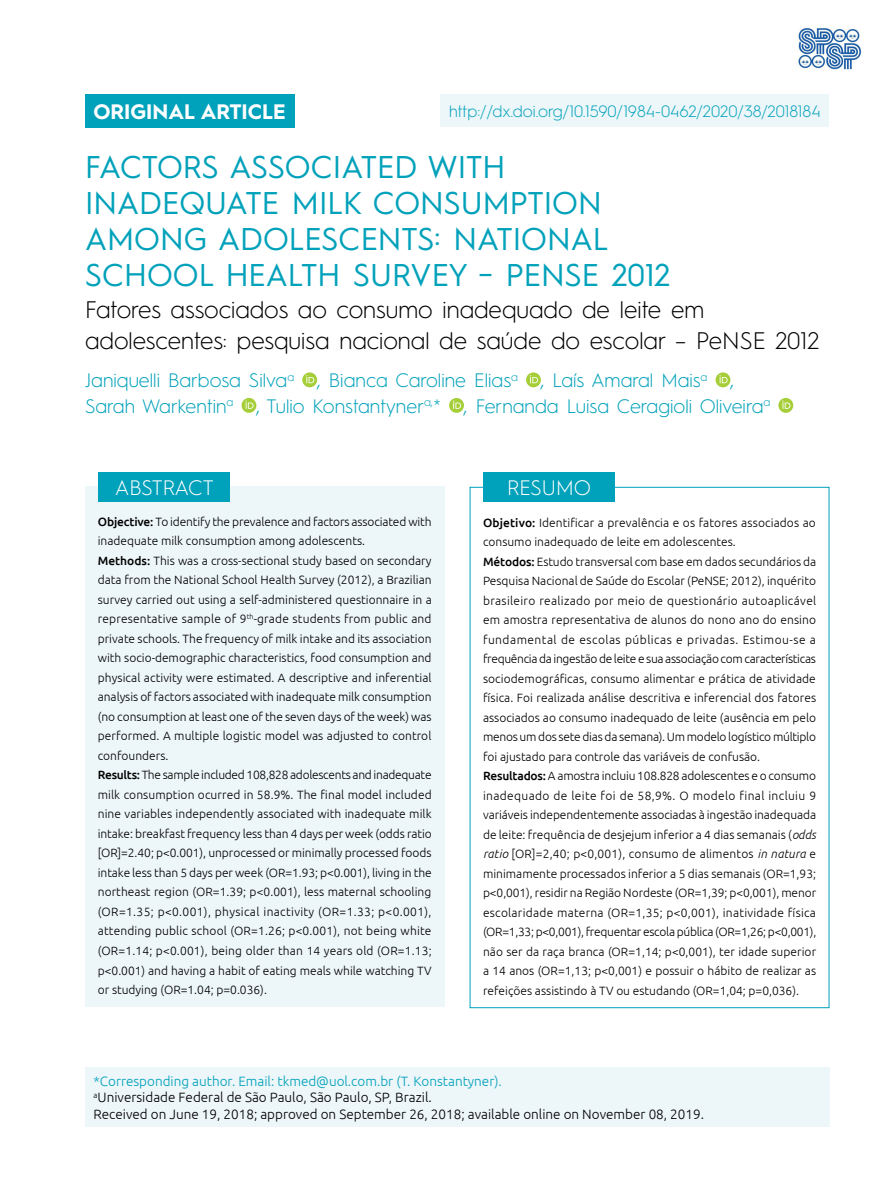
<style>
.page{position:relative;width:893px;height:1191px;background:#fff}
.page>*{position:absolute;margin:0;border:0;box-sizing:border-box;transform-origin:0 0}
.t1{font:31.5px/36px "Hurme Geometric Sans 1";color:#00a1ba}
.t2{font:300 24px/31.5px "Hurme Geometric Sans 1";color:#000}
.t3{font:700 21px "Hurme Geometric Sans 1";color:#fff}
.t4{font:300 21px "Hurme Geometric Sans 1";letter-spacing:-.005em;color:#fff}
.t5{font:300 19.5px/25.5px "Hurme Geometric Sans 1";color:#00a1ba}
.t6{font:300 16.5px "Hurme Geometric Sans 1";color:#00a1ba}
.t7{font:300 13.5px/16.2px "Ubuntu";color:#000}
.t8{font:300 12px/19.5px "Ubuntu";color:#000}
.s1{font-weight:500}
.s2{font-style:italic}
.s3{color:#00a1ba}
</style>
<div class="page">
<div style="left:85px;top:487px;width:359px;height:519px;background:#edf6f9"></div>
<div style="left:98px;top:472px;width:132px;height:29px;background:#00a1ba"></div>
<div style="left:483px;top:472px;width:132px;height:29px;background:#00a1ba"></div>
<div style="left:85px;top:1067px;width:744px;height:60px;background:#edf6f9"></div>
<svg style="left:302px;top:372px;width:15px;height:15px"></svg>
<svg style="left:306px;top:375px;width:8px;height:8px"></svg>
<svg style="left:526px;top:372px;width:15px;height:15px"></svg>
<svg style="left:530px;top:375px;width:8px;height:8px"></svg>
<svg style="left:715px;top:372px;width:15px;height:15px"></svg>
<svg style="left:719px;top:375px;width:9px;height:8px"></svg>
<div style="left:242px;top:398px;width:14px;height:15px;background:#a6ce39;border-radius:50%"></div>
<svg style="left:245px;top:401px;width:9px;height:8px"></svg>
<svg style="left:449px;top:398px;width:15px;height:15px"></svg>
<svg style="left:453px;top:401px;width:8px;height:8px"></svg>
<svg style="left:778px;top:398px;width:15px;height:15px"></svg>
<svg style="left:782px;top:401px;width:8px;height:8px"></svg>
<div style="left:85px;top:94px;width:209px;height:33px;background:#00a1ba"></div>
<div style="left:441px;top:94px;width:388px;height:32px;background:#edf6f9"></div>
<img style="left:798px;top:27px;width:64px;height:43px">
<h3 class="t3" style="left:93px;top:97px;width:194px">ORIGINAL ARTICLE</h3>
<h3 class="t6" style="left:449px;top:100px;width:373px">http://dx.doi.org/10.1590/1984-0462/2020/38/2018184</h3>
<h1 class="t1" style="left:85px;top:147px;width:587px">FACTORS ASSOCIATED WITH<br>INADEQUATE MILK CONSUMPTION<br>AMONG ADOLESCENTS: NATIONAL<br>SCHOOL HEALTH SURVEY – PENSE 2012</h1>
<h2 class="t2" style="left:85px;top:292px;width:736px">Fatores associados ao consumo inadequado de leite em adolescentes: pesquisa nacional de saúde do escolar – PeNSE 2012</h2>
<h3 class="t5" style="left:85px;top:366px;width:687px">Janiquelli Barbosa Silva<sup>a</sup> , Bianca Caroline Elias<sup>a</sup> , Laís Amaral Mais<sup>a</sup> ,<br>Sarah Warkentin<sup>a</sup> , Tulio Konstantyner<sup>a,</sup>* , Fernanda Luisa Ceragioli Oliveira<sup>a</sup></h3>
<h3 class="t4" style="left:115px;top:473px;width:100px">ABSTRACT</h3>
<h3 class="t4" style="left:507px;top:473px;width:85px">RESUMO</h3>
<p class="t8" style="left:98px;top:511px;width:335px"><span class="s1">Objective:</span> To identify the prevalence and factors associated with inadequate milk consumption among adolescents.<br><span class="s1">Methods:</span> This was a cross-sectional study based on secondary data from the National School Health Survey (2012), a Brazilian survey carried out using a self-administered questionnaire in a representative sample of 9<sup>th</sup>-grade students from public and private schools. The frequency of milk intake and its association with socio-demographic characteristics, food consumption and physical activity were estimated. A descriptive and inferential analysis of factors associated with inadequate milk consumption (no consumption at least one of the seven days of the week) was performed. A multiple logistic model was adjusted to control confounders.<br><span class="s1">Results:</span> The sample included 108,828 adolescents and inadequate milk consumption ocurred in 58.9%. The final model included nine variables independently associated with inadequate milk intake: breakfast frequency less than 4 days per week (odds ratio [OR]=2.40; p&lt;0.001), unprocessed or minimally processed foods intake less than 5 days per week (OR=1.93; p&lt;0.001), living in the northeast region (OR=1.39; p&lt;0.001), less maternal schooling (OR=1.35; p&lt;0.001), physical inactivity (OR=1.33; p&lt;0.001), attending public school (OR=1.26; p&lt;0.001), not being white (OR=1.14; p&lt;0.001), being older than 14 years old (OR=1.13; p&lt;0.001) and having a habit of eating meals while watching TV or studying (OR=1.04; p=0.036).</p>
<p class="t8" style="left:483px;top:512px;width:335px"><span class="s1">Objetivo:</span> Identificar a prevalência e os fatores associados ao consumo inadequado de leite em adolescentes.<br><span class="s1">Métodos:</span> Estudo transversal com base em dados secundários da Pesquisa Nacional de Saúde do Escolar (PeNSE; 2012), inquérito brasileiro realizado por meio de questionário autoaplicável em amostra representativa de alunos do nono ano do ensino fundamental de escolas públicas e privadas. Estimou-se a frequência da ingestão de leite e sua associação com características sociodemográficas, consumo alimentar e prática de atividade física. Foi realizada análise descritiva e inferencial dos fatores associados ao consumo inadequado de leite (ausência em pelo menos um dos sete dias da semana). Um modelo logístico múltiplo foi ajustado para controle das variáveis de confusão.<br><span class="s1">Resultados:</span> A amostra incluiu 108.828 adolescentes e o consumo inadequado de leite foi de 58,9%. O modelo final incluiu 9 variáveis independentemente associadas à ingestão inadequada de leite: frequência de desjejum inferior a 4 dias semanais (<span class="s2">odds ratio</span> [OR]=2,40; p&lt;0,001), consumo de alimentos <span class="s2">in natura</span> e minimamente processados inferior a 5 dias semanais (OR=1,93; p&lt;0,001), residir na Região Nordeste (OR=1,39; p&lt;0,001), menor escolaridade materna (OR=1,35; p&lt;0,001), inatividade física (OR=1,33; p&lt;0,001), frequentar escola pública (OR=1,26; p&lt;0,001), não ser da raça branca (OR=1,14; p&lt;0,001), ter idade superior a 14 anos (OR=1,13; p&lt;0,001) e possuir o hábito de realizar as refeições assistindo à TV ou estudando (OR=1,04; p=0,036).</p>
<p class="t7" style="left:94px;top:1073px;width:612px"><span class="s3">*Corresponding author. Email: tkmed@uol.com.br (T. Konstantyner).<br></span><sup>a</sup>Universidade Federal de São Paulo, São Paulo, SP, Brazil.<br>Received on June 19, 2018; approved on September 26, 2018; available online on November 08, 2019.</p>
</div>
